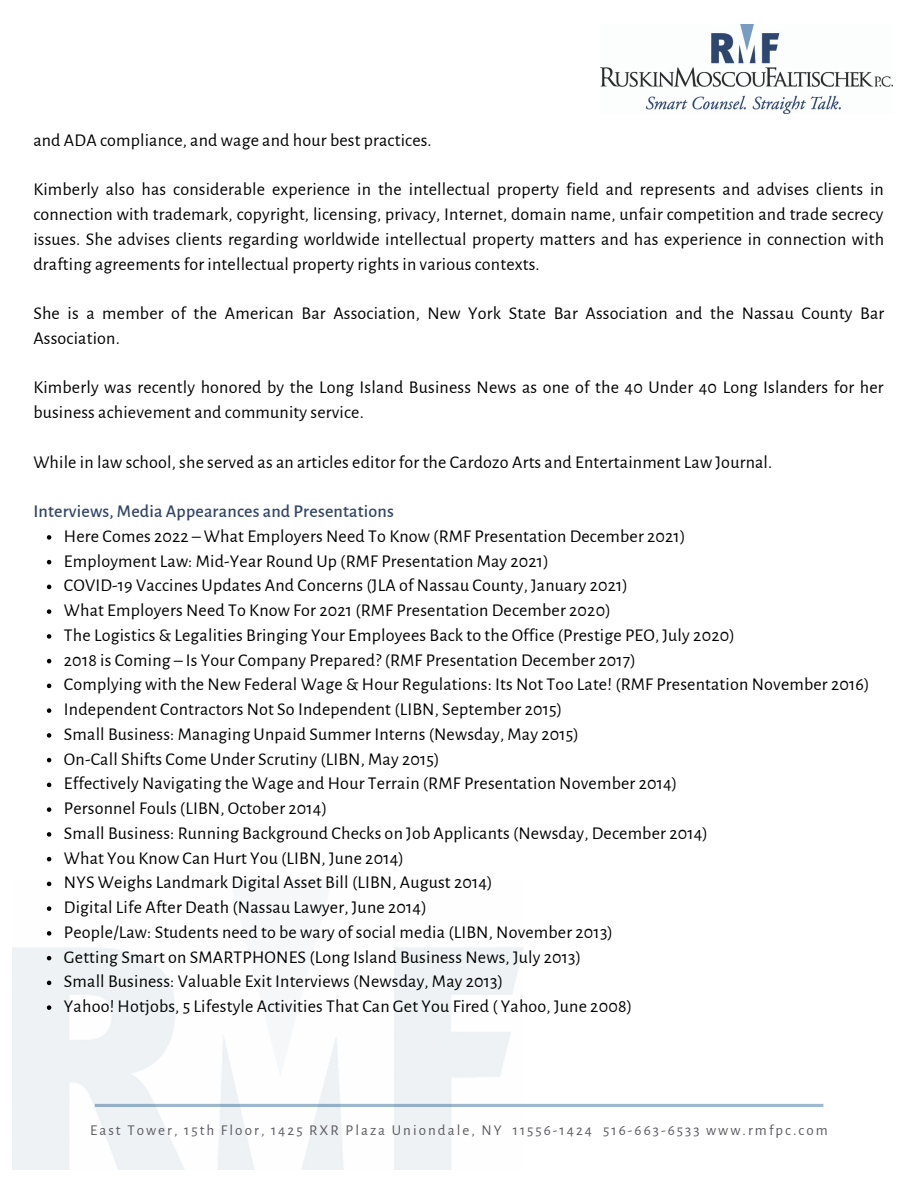
<style>
.page{position:relative;width:918px;height:1188px;background:#fff}
.page>*{position:absolute;margin:0;border:0;box-sizing:border-box;transform-origin:0 0}
.t1{font:18px/24.8px "Alegreya Sans";letter-spacing:.01em;color:#000}
.t2{font:500 18px "Alegreya Sans";letter-spacing:.01em;color:#324568}
.t3{font:15px "Alegreya Sans";letter-spacing:.135em;color:#5d5a62}
</style>
<div class="page">
<img style="left:600px;top:25px;width:293px;height:89px">
<svg style="left:95px;top:1104px;width:728px;height:3px;background:#9bb5cd"></svg>
<svg style="left:47px;top:535px;width:4px;height:5px"></svg>
<svg style="left:47px;top:560px;width:4px;height:4px"></svg>
<svg style="left:47px;top:585px;width:4px;height:4px"></svg>
<svg style="left:47px;top:609px;width:4px;height:5px"></svg>
<svg style="left:47px;top:634px;width:4px;height:5px"></svg>
<svg style="left:47px;top:659px;width:4px;height:4px"></svg>
<svg style="left:47px;top:684px;width:4px;height:4px"></svg>
<svg style="left:47px;top:708px;width:4px;height:5px"></svg>
<svg style="left:47px;top:733px;width:4px;height:5px"></svg>
<svg style="left:47px;top:758px;width:4px;height:4px"></svg>
<svg style="left:47px;top:783px;width:4px;height:4px"></svg>
<svg style="left:47px;top:807px;width:4px;height:5px"></svg>
<svg style="left:47px;top:832px;width:4px;height:5px"></svg>
<svg style="left:47px;top:857px;width:4px;height:4px"></svg>
<svg style="left:47px;top:882px;width:4px;height:4px"></svg>
<svg style="left:47px;top:906px;width:4px;height:5px"></svg>
<svg style="left:29px;top:931px;width:46px;height:33px"></svg>
<svg style="left:47px;top:981px;width:4px;height:4px"></svg>
<svg style="left:47px;top:1005px;width:4px;height:5px"></svg>
<p class="t1" style="left:33px;top:128px;width:400px">and ADA compliance, and wage and hour best practices.</p>
<p class="t1" style="left:33px;top:178px;width:852px;text-align:justify">Kimberly also has considerable experience in the intellectual property field and represents and advises clients in connection with trademark, copyright, licensing, privacy, Internet, domain name, unfair competition and trade secrecy issues. She advises clients regarding worldwide intellectual property matters and has experience in connection with drafting agreements for intellectual property rights in various contexts.</p>
<p class="t1" style="left:33px;top:301px;width:853px">She is a member of the American Bar Association, New York State Bar Association and the Nassau County Bar<br>Association.</p>
<p class="t1" style="left:33px;top:376px;width:852px">Kimberly was recently honored by the Long Island Business News as one of the 40 Under 40 Long Islanders for her business achievement and community service.</p>
<p class="t1" style="left:33px;top:450px;width:741px">While in law school, she served as an articles editor for the Cardozo Arts and Entertainment Law Journal.</p>
<p class="t2" style="left:33px;top:503px;width:362px">Interviews, Media Appearances and Presentations</p>
<p class="t1" style="left:64px;top:524px;width:623px">Here Comes 2022 – What Employers Need To Know (RMF Presentation December 2021)</p>
<p class="t1" style="left:64px;top:549px;width:486px">Employment Law: Mid-Year Round Up (RMF Presentation May 2021)</p>
<p class="t1" style="left:64px;top:574px;width:566px">COVID-19 Vaccines Updates And Concerns (JLA of Nassau County, January 2021)</p>
<p class="t1" style="left:64px;top:598px;width:548px">What Employers Need To Know For 2021 (RMF Presentation December 2020)</p>
<p class="t1" style="left:64px;top:623px;width:672px">The Logistics &amp; Legalities Bringing Your Employees Back to the Office (Prestige PEO, July 2020)</p>
<p class="t1" style="left:64px;top:648px;width:574px">2018 is Coming – Is Your Company Prepared? (RMF Presentation December 2017)</p>
<p class="t1" style="left:64px;top:673px;width:807px">Complying with the New Federal Wage &amp; Hour Regulations: Its Not Too Late! (RMF Presentation November 2016)</p>
<p class="t1" style="left:64px;top:697px;width:500px">Independent Contractors Not So Independent (LIBN, September 2015)</p>
<p class="t1" style="left:64px;top:722px;width:517px">Small Business: Managing Unpaid Summer Interns (Newsday, May 2015)</p>
<p class="t1" style="left:64px;top:747px;width:377px">On-Call Shifts Come Under Scrutiny (LIBN, May 2015)</p>
<p class="t1" style="left:64px;top:772px;width:615px">Effectively Navigating the Wage and Hour Terrain (RMF Presentation November 2014)</p>
<p class="t1" style="left:64px;top:796px;width:265px">Personnel Fouls (LIBN, October 2014)</p>
<p class="t1" style="left:64px;top:821px;width:646px">Small Business: Running Background Checks on Job Applicants (Newsday, December 2014)</p>
<p class="t1" style="left:64px;top:846px;width:342px">What You Know Can Hurt You (LIBN, June 2014)</p>
<p class="t1" style="left:64px;top:871px;width:430px">NYS Weighs Landmark Digital Asset Bill (LIBN, August 2014)</p>
<p class="t1" style="left:64px;top:895px;width:364px">Digital Life After Death (Nassau Lawyer, June 2014)</p>
<p class="t1" style="left:64px;top:920px;width:551px">People/Law: Students need to be wary of social media (LIBN, November 2013)</p>
<p class="t1" style="left:64px;top:945px;width:519px">Getting Smart on SMARTPHONES (Long Island Business News, July 2013)</p>
<p class="t1" style="left:64px;top:970px;width:441px">Small Business: Valuable Exit Interviews (Newsday, May 2013)</p>
<p class="t1" style="left:64px;top:994px;width:570px">Yahoo! Hotjobs, 5 Lifestyle Activities That Can Get You Fired ( Yahoo, June 2008)</p>
<p class="t3" style="left:90px;top:1123px;width:739px">East Tower, 15th Floor, 1425 RXR Plaza Uniondale, NY 11556-1424 516-663-6533 www.rmfpc.com</p>
</div>
